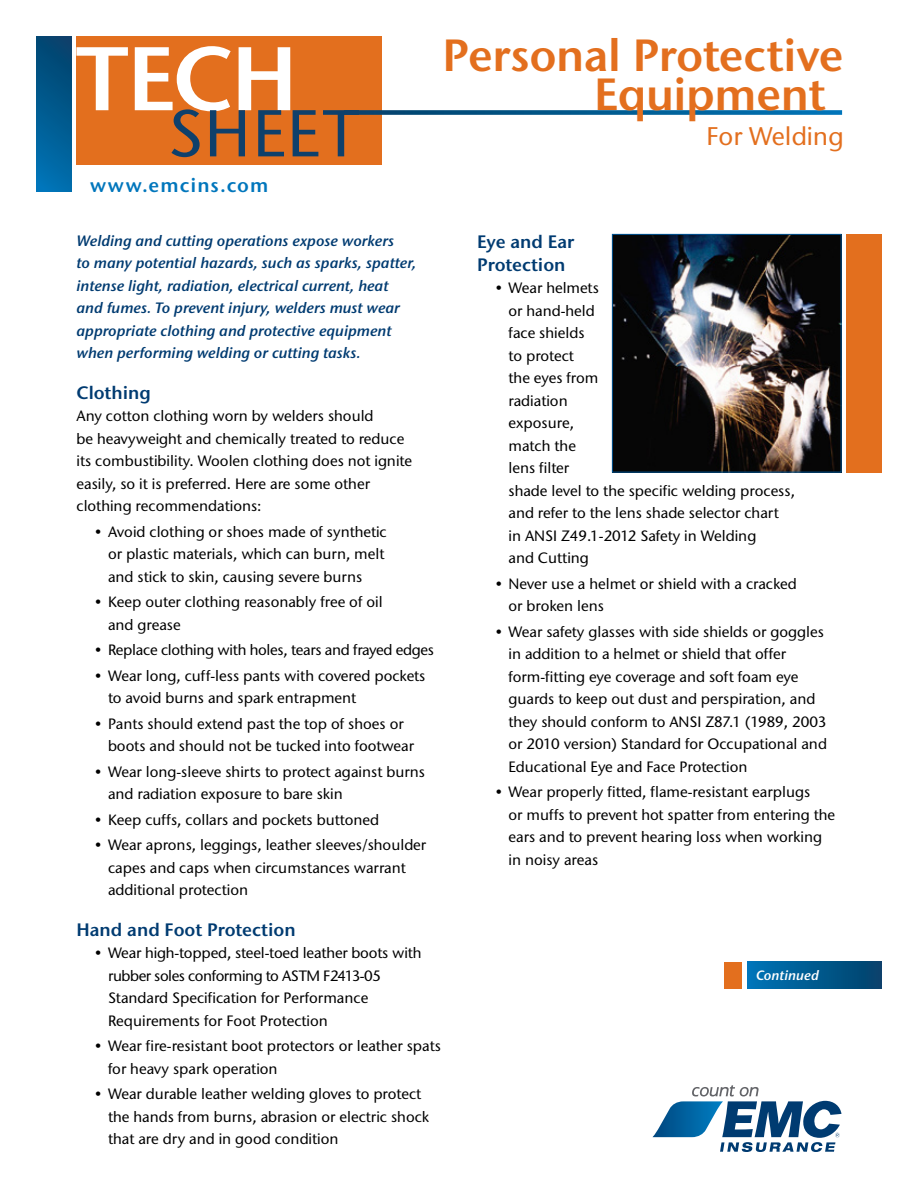
<style>
.page{position:relative;width:918px;height:1188px;background:#fff}
.page>*{position:absolute;margin:0;border:0;box-sizing:border-box;transform-origin:0 0}
.t1{font:45px/39px "Stone Sans ITC Semi";letter-spacing:-.01em;color:#e36f1e}
.t2{font:500 25.5px "Stone Sans ITC";color:#e36f1e}
.t3{font:19.5px "Stone Sans ITC Semi";letter-spacing:.055em;color:#0076bc}
.t4{font:18px/22.5px "Stone Sans ITC Semi";color:#003b71}
.t5{font:500 15px/22.5px "Stone Sans ITC";color:#000}
.t6{font:italic 15px/22.5px "Stone Sans ITC Semi";color:#003b71}
.t7{font:500 15px "Stone Sans ITC";letter-spacing:-.02em;color:#000}
.t8{font:italic 13.5px "Stone Sans ITC Semi";letter-spacing:.01em;color:#fff}
</style>
<div class="page">
<div style="left:76px;top:36px;width:306px;height:129px;background:#e36f1e"></div>
<div style="left:36px;top:36px;width:36px;height:156px;background:linear-gradient(to bottom,#03426b,#0072b3)"></div>
<svg style="left:359px;top:110px;width:483px;height:5px;background:#126597"></svg>
<svg style="left:76px;top:46px;width:283px;height:111px"></svg>
<div style="left:846px;top:234px;width:36px;height:238px;background:#e36f1e"></div>
<img style="left:614px;top:236px;width:226px;height:234px">
<div style="left:612px;top:234px;width:230px;height:238px;border:1px solid #005596"></div>
<svg style="left:652px;top:1085px;width:189px;height:67px"></svg>
<div style="left:747px;top:962px;width:135px;height:27px;background:linear-gradient(to right,#0075b7,#034169)"></div>
<div style="left:724px;top:962px;width:18px;height:27px;background:#e36f1e"></div>
<h3 class="t3" style="left:90px;top:173px;width:180px">www.emcins.com</h3>
<h1 class="t1" style="left:594px;top:35px;width:251px;text-indent:-152px">Personal Protective<br>Equipment</h1>
<h2 class="t2" style="left:706px;top:120px;width:139px">For Welding</h2>
<p class="t6" style="left:76px;top:229px;width:341px">Welding and cutting operations expose workers<br>to many potential hazards, such as sparks, spatter, intense light, radiation, electrical current, heat and fumes. To prevent injury, welders must wear appropriate clothing and protective equipment when performing welding or cutting tasks.</p>
<p class="t4" style="left:76px;top:381px;width:76px">Clothing</p>
<p class="t5" style="left:76px;top:405px;width:337px">Any cotton clothing worn by welders should<br>be heavyweight and chemically treated to reduce its combustibility. Woolen clothing does not ignite easily, so it is preferred. Here are some other clothing recommendations:</p>
<p class="t5" style="left:108px;top:520px;width:280px;text-indent:-14px">• Avoid clothing or shoes made of synthetic or plastic materials, which can burn, melt and stick to skin, causing severe burns</p>
<p class="t5" style="left:108px;top:591px;width:276px;text-indent:-14px">• Keep outer clothing reasonably free of oil and grease</p>
<p class="t7" style="left:94px;top:641px;width:341px">• Replace clothing with holes, tears and frayed edges</p>
<p class="t5" style="left:108px;top:664px;width:319px;text-indent:-14px">• Wear long, cuff-less pants with covered pockets to avoid burns and spark entrapment</p>
<p class="t5" style="left:108px;top:712px;width:308px;text-indent:-14px">• Pants should extend past the top of shoes or boots and should not be tucked into footwear</p>
<p class="t5" style="left:108px;top:760px;width:319px;text-indent:-14px">• Wear long-sleeve shirts to protect against burns and radiation exposure to bare skin</p>
<p class="t5" style="left:94px;top:808px;width:286px">• Keep cuffs, collars and pockets buttoned</p>
<p class="t5" style="left:108px;top:834px;width:320px;text-indent:-14px">• Wear aprons, leggings, leather sleeves/shoulder capes and caps when circumstances warrant additional protection</p>
<p class="t4" style="left:76px;top:918px;width:221px">Hand and Foot Protection</p>
<p class="t5" style="left:108px;top:942px;width:315px;text-indent:-14px">• Wear high-topped, steel-toed leather boots with rubber soles conforming to ASTM F2413-05<br>Standard Specification for Performance Requirements for Foot Protection</p>
<p class="t5" style="left:108px;top:1035px;width:334px;text-indent:-14px">• Wear fire-resistant boot protectors or leather spats for heavy spark operation</p>
<p class="t5" style="left:108px;top:1083px;width:323px;text-indent:-14px">• Wear durable leather welding gloves to protect the hands from burns, abrasion or electric shock that are dry and in good condition</p>
<p class="t4" style="left:477px;top:231px;width:99px">Eye and Ear<br>Protection</p>
<p class="t5" style="left:508px;top:277px;width:288px;text-indent:-14px">• Wear helmets<br>or hand-held<br>face shields<br>to protect<br>the eyes from<br>radiation<br>exposure,<br>match the<br>lens filter<br>shade level to the specific welding process, and refer to the lens shade selector chart in ANSI Z49.1-2012 Safety in Welding<br>and Cutting</p>
<p class="t5" style="left:508px;top:572px;width:290px;text-indent:-14px">• Never use a helmet or shield with a cracked or broken lens</p>
<p class="t5" style="left:508px;top:620px;width:320px;text-indent:-14px">• Wear safety glasses with side shields or goggles in addition to a helmet or shield that offer form-fitting eye coverage and soft foam eye guards to keep out dust and perspiration, and they should conform to ANSI Z87.1 (1989, 2003 or 2010 version) Standard for Occupational and Educational Eye and Face Protection</p>
<p class="t5" style="left:508px;top:781px;width:328px;text-indent:-14px">• Wear properly fitted, flame-resistant earplugs<br>or muffs to prevent hot spatter from entering the ears and to prevent hearing loss when working in noisy areas</p>
<p class="t8" style="left:756px;top:967px;width:65px">Continued</p>
</div>
